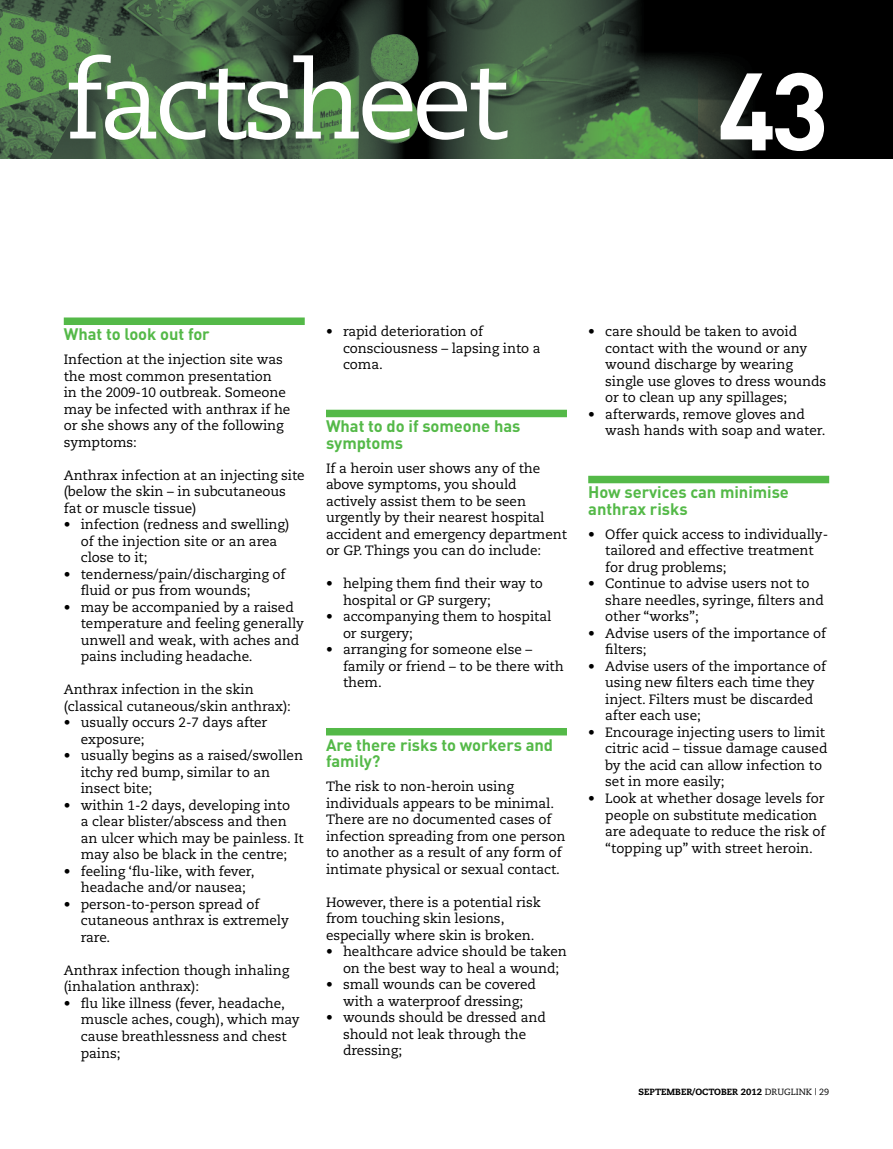
<style>
.page{position:relative;width:893px;height:1149px;background:#fff}
.page>*{position:absolute;margin:0;border:0;box-sizing:border-box;transform-origin:0 0}
.t1{font:108px "Caecilia";color:#fff}
.t2{font:700 108px "DIN";color:#fff}
.t3{font:700 16.5px/16.5px "DIN";letter-spacing:-.005em;color:#54b948}
.t4{font:13.5px/16.5px "Caecilia";letter-spacing:-.005em;color:#000}
.t5{font:800 9px "Caecilia";color:#000}
.s1{font-weight:400}
</style>
<div class="page">
<img style="left:1px;top:0;width:697px;height:158px">
<img style="left:698px;top:0;width:195px;height:158px">
<div style="left:64px;top:317px;width:241px;height:8px;background:#54b948"></div>
<div style="left:326px;top:409px;width:241px;height:8px;background:#54b948"></div>
<div style="left:326px;top:727px;width:241px;height:8px;background:#54b948"></div>
<div style="left:588px;top:475px;width:241px;height:8px;background:#54b948"></div>
<img style="left:0;top:0;width:1px;height:158px">
<h1 class="t1" style="left:64px;top:38px;width:446px">factsheet</h1>
<h1 class="t2" style="left:717px;top:41px;width:113px">43</h1>
<p class="t3" style="left:64px;top:325px;width:147px">What to look out for</p>
<p class="t4" style="left:64px;top:351px;width:228px">Infection at the injection site was the most common presentation<br>in the 2009-10 outbreak. Someone may be infected with anthrax if he or she shows any of the following symptoms:</p>
<p class="t4" style="left:64px;top:467px;width:242px">Anthrax infection at an injecting site (below the skin – in subcutaneous fat or muscle tissue)</p>
<p class="t4" style="left:81px;top:516px;width:210px;text-indent:-17px">• infection (redness and swelling) of the injection site or an area close to it;</p>
<p class="t4" style="left:81px;top:566px;width:206px;text-indent:-17px">• tenderness/pain/discharging of fluid or pus from wounds;</p>
<p class="t4" style="left:81px;top:599px;width:224px;text-indent:-17px">• may be accompanied by a raised temperature and feeling generally unwell and weak, with aches and pains including headache.</p>
<p class="t4" style="left:64px;top:681px;width:229px">Anthrax infection in the skin (classical cutaneous/skin anthrax):</p>
<p class="t4" style="left:81px;top:714px;width:188px;text-indent:-17px">• usually occurs 2-7 days after exposure;</p>
<p class="t4" style="left:81px;top:747px;width:224px;text-indent:-17px">• usually begins as a raised/swollen itchy red bump, similar to an insect bite;</p>
<p class="t4" style="left:81px;top:796px;width:224px;text-indent:-17px">• within 1-2 days, developing into<br>a clear blister/abscess and then an ulcer which may be painless. It may also be black in the centre;</p>
<p class="t4" style="left:81px;top:862px;width:175px;text-indent:-17px">• feeling ‘flu-like, with fever, headache and/or nausea;</p>
<p class="t4" style="left:81px;top:895px;width:209px;text-indent:-17px">• person-to-person spread of cutaneous anthrax is extremely rare.</p>
<p class="t4" style="left:64px;top:961px;width:227px">Anthrax infection though inhaling (inhalation anthrax):</p>
<p class="t4" style="left:81px;top:994px;width:220px;text-indent:-17px">• flu like illness (fever, headache, muscle aches, cough), which may cause breathlessness and chest pains;</p>
<p class="t4" style="left:343px;top:323px;width:199px;text-indent:-17px">• rapid deterioration of consciousness – lapsing into a coma.</p>
<p class="t3" style="left:326px;top:417px;width:196px">What to do if someone has symptoms</p>
<p class="t4" style="left:326px;top:460px;width:242px">If a heroin user shows any of the above symptoms, you should actively assist them to be seen urgently by their nearest hospital accident and emergency department or GP. Things you can do include:</p>
<p class="t4" style="left:343px;top:575px;width:201px;text-indent:-17px">• helping them find their way to hospital or GP surgery;</p>
<p class="t4" style="left:343px;top:608px;width:210px;text-indent:-17px">• accompanying them to hospital or surgery;</p>
<p class="t4" style="left:343px;top:641px;width:222px;text-indent:-17px">• arranging for someone else – family or friend – to be there with them.</p>
<p class="t3" style="left:326px;top:735px;width:229px">Are there risks to workers and family?</p>
<p class="t4" style="left:326px;top:778px;width:241px">The risk to non-heroin using individuals appears to be minimal.<br>There are no documented cases of infection spreading from one person to another as a result of any form of intimate physical or sexual contact.</p>
<p class="t4" style="left:326px;top:893px;width:216px">However, there is a potential risk from touching skin lesions, especially where skin is broken.</p>
<p class="t4" style="left:343px;top:943px;width:225px;text-indent:-17px">• healthcare advice should be taken on the best way to heal a wound;</p>
<p class="t4" style="left:326px;top:976px;width:211px;text-align:center">• small wounds can be covered with a waterproof dressing;</p>
<p class="t4" style="left:343px;top:1009px;width:204px;text-indent:-17px">• wounds should be dressed and should not leak through the dressing;</p>
<p class="t4" style="left:605px;top:323px;width:223px;text-indent:-17px">• care should be taken to avoid contact with the wound or any wound discharge by wearing single use gloves to dress wounds or to clean up any spillages;</p>
<p class="t4" style="left:605px;top:406px;width:222px;text-indent:-17px">• afterwards, remove gloves and wash hands with soap and water.</p>
<p class="t3" style="left:588px;top:483px;width:202px">How services can minimise anthrax risks</p>
<p class="t4" style="left:605px;top:526px;width:224px;text-indent:-17px">• Offer quick access to individually&shy;tailored and effective treatment for drug problems;</p>
<p class="t4" style="left:605px;top:575px;width:220px;text-indent:-17px">• Continue to advise users not to share needles, syringe, filters and other “works”;</p>
<p class="t4" style="left:605px;top:625px;width:222px;text-indent:-17px">• Advise users of the importance of filters;</p>
<p class="t4" style="left:605px;top:658px;width:222px;text-indent:-17px">• Advise users of the importance of using new filters each time they inject. Filters must be discarded after each use;</p>
<p class="t4" style="left:605px;top:724px;width:224px;text-indent:-17px">• Encourage injecting users to limit citric acid – tissue damage caused by the acid can allow infection to set in more easily;</p>
<p class="t4" style="left:605px;top:790px;width:222px;text-indent:-17px">• Look at whether dosage levels for people on substitute medication are adequate to reduce the risk of “topping up” with street heroin.</p>
<p class="t5" style="left:638px;top:1085px;width:192px">SEPTEMBER/OCTOBER 2012 <span class="s1">Druglink | 29</span></p>
</div>
